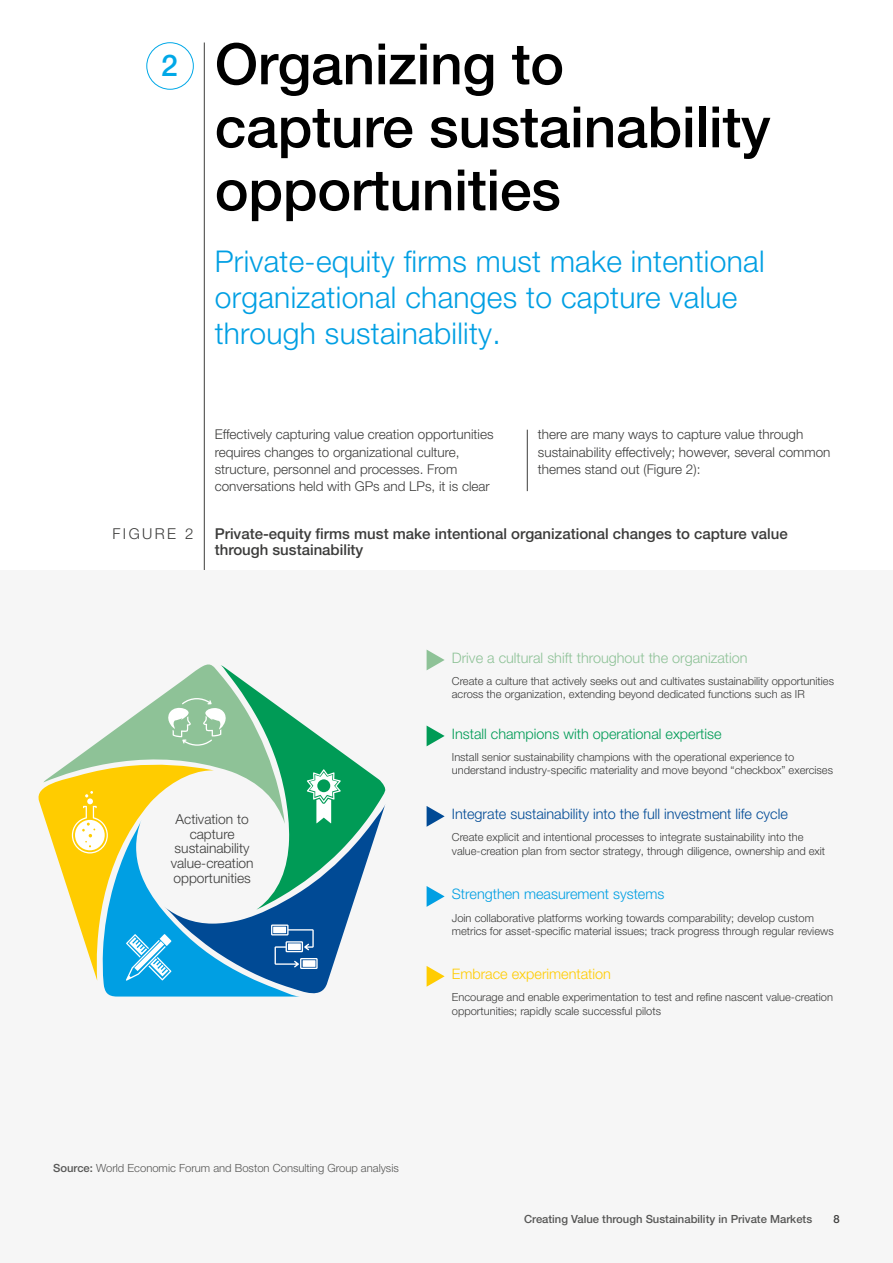
<style>
.page{position:relative;width:893px;height:1263px;background:#fff}
.page>*{position:absolute;margin:0;border:0;box-sizing:border-box;transform-origin:0 0}
.t1{font:500 57px/63px "Helvetica Neue LT Pro";letter-spacing:-.005em;color:#000}
.t2{font:300 30px/36px "Helvetica Neue LT Pro";letter-spacing:.01em;color:#009fe3}
.t3{font:500 30px "Helvetica Neue LT Pro";color:#00a8e7}
.t4{font:500 15px/16.5px "Helvetica Neue LT Pro";color:#3c3c3b}
.t5{font:300 15px "Helvetica Neue LT Pro";letter-spacing:.16em;color:#3c3c3b}
.t6{font:300 14.4px "Helvetica Neue LT Pro";color:#004a95}
.t7{font:300 14.4px "Helvetica Neue LT Pro";color:#8ec297}
.t8{font:300 14.4px "Helvetica Neue LT Pro";color:#009b56}
.t9{font:300 14.4px "Helvetica Neue LT Pro";color:#009fe3}
.t10{font:300 14.4px "Helvetica Neue LT Pro";color:#fc0}
.t11{font:300 13.8px/14.9px "Helvetica Neue LT Pro";color:#3c3c3b;text-align:center}
.t12{font:300 13.5px/17.2px "Helvetica Neue LT Pro";color:#3c3c3b}
.t13{font:300 11.25px "Helvetica Neue LT Pro";color:#575756}
.t14{font:500 11.25px "Helvetica Neue LT Pro";color:#575756}
.t15{font:500 11.25px "Helvetica Neue LT Pro";color:#3c3c3b}
.t16{font:300 11.1px/13.4px "Helvetica Neue LT Pro";color:#3c3c3b}
.s1{font-weight:500}
</style>
<div class="page">
<hr style="left:204px;top:43px;width:1px;height:983px;background:#3c3c3b">
<div style="left:147px;top:43px;width:47px;height:46px;border:1px solid #00a8e7;border-radius:50%"></div>
<hr style="left:527px;top:430px;width:1px;height:61px;background:#3c3c3b">
<div style="left:0;top:571px;width:893px;height:692px;background:#f6f6f6"></div>
<svg style="left:38px;top:664px;width:348px;height:333px"></svg>
<svg style="left:427px;top:725px;width:18px;height:21px"></svg>
<svg style="left:427px;top:806px;width:18px;height:21px"></svg>
<svg style="left:427px;top:886px;width:18px;height:21px"></svg>
<svg style="left:427px;top:966px;width:18px;height:21px"></svg>
<svg style="left:427px;top:650px;width:18px;height:20px"></svg>
<h2 class="t3" style="left:161px;top:48px;width:18px">2</h2>
<h1 class="t1" style="left:215px;top:32px;width:557px">Organizing to capture sustainability opportunities</h1>
<h2 class="t2" style="left:215px;top:242px;width:551px">Private-equity firms must make intentional organizational changes to capture value through sustainability.</h2>
<h3 class="t5" style="left:112px;top:524px;width:82px">FIGURE 2</h3>
<p class="t12" style="left:215px;top:426px;width:280px">Effectively capturing value creation opportunities requires changes to organizational culture, structure, personnel and processes. From conversations held with GPs and LPs, it is clear</p>
<p class="t12" style="left:538px;top:426px;width:294px">there are many ways to capture value through sustainability effectively; however, several common themes stand out (Figure 2):</p>
<h3 class="t4" style="left:215px;top:525px;width:574px">Private-equity firms must make intentional organizational changes to capture value through sustainability</h3>
<p class="t7" style="left:452px;top:649px;width:297px">Drive a cultural shift throughout the organization</p>
<p class="t16" style="left:452px;top:674px;width:384px">Create a culture that actively seeks out and cultivates sustainability opportunities across the organization, extending beyond dedicated functions such as IR</p>
<p class="t11" style="left:171px;top:811px;width:84px">Activation to capture sustainability value-creation opportunities</p>
<p class="t8" style="left:452px;top:725px;width:271px">Install champions with operational expertise</p>
<p class="t16" style="left:452px;top:750px;width:383px">Install senior sustainability champions with the operational experience to understand industry-specific materiality and move beyond “checkbox” exercises</p>
<p class="t6" style="left:452px;top:805px;width:338px">Integrate sustainability into the full investment life cycle</p>
<p class="t16" style="left:452px;top:830px;width:375px">Create explicit and intentional processes to integrate sustainability into the value-creation plan from sector strategy, through diligence, ownership and exit</p>
<p class="t9" style="left:452px;top:885px;width:214px">Strengthen measurement systems</p>
<p class="t16" style="left:452px;top:911px;width:383px">Join collaborative platforms working towards comparability; develop custom metrics for asset-specific material issues; track progress through regular reviews</p>
<p class="t10" style="left:452px;top:965px;width:161px">Embrace experimentation</p>
<p class="t16" style="left:452px;top:990px;width:383px">Encourage and enable experimentation to test and refine nascent value-creation opportunities; rapidly scale successful pilots</p>
<p class="t13" style="left:53px;top:1161px;width:347px"><span class="s1">Source:</span> World Economic Forum and Boston Consulting Group analysis</p>
<p class="t14" style="left:524px;top:1212px;width:290px">Creating Value through Sustainability in Private Markets</p>
<p class="t15" style="left:834px;top:1212px;width:8px">8</p>
</div>
